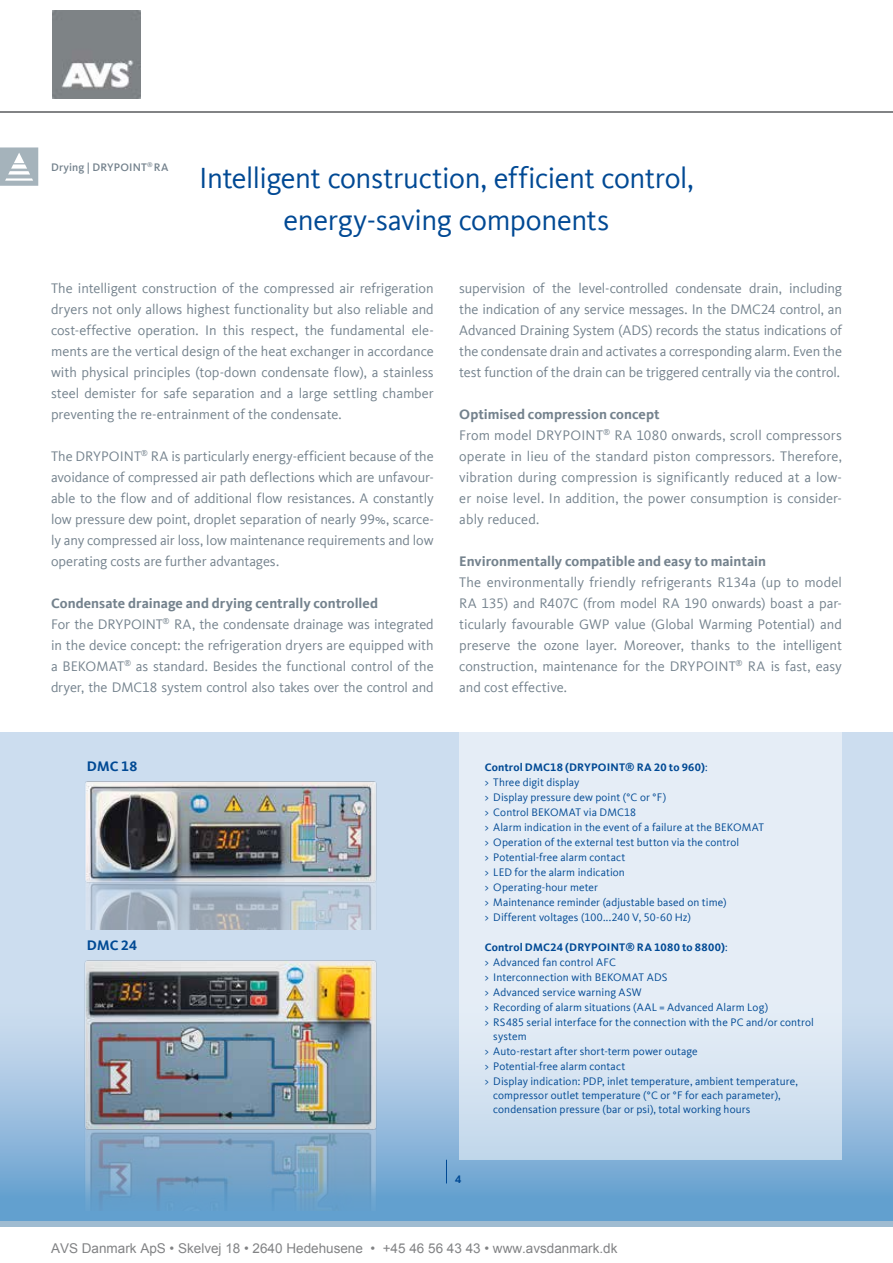
<style>
.page{position:relative;width:893px;height:1263px;background:#fff}
.page>*{position:absolute;margin:0;border:0;box-sizing:border-box;transform-origin:0 0}
.t1{font:30px/42px "Kievit Offc Pro";letter-spacing:-.015em;color:#004994;text-align:center}
.t2{font:14.25px/21px "Kievit Offc Pro";color:#74828d;text-align:justify}
.t3{font:700 14.25px "Kievit Offc Pro";color:#74828d}
.t4{font:700 14.25px "Kievit Offc Pro";letter-spacing:.005em;color:#004994}
.t5{font:13.5px "Arial";color:#828385}
.t6{font:11.25px/15px "Kievit Offc Pro";letter-spacing:.01em;color:#004994}
.t7{font:700 11.25px "Kievit Offc Pro";letter-spacing:.015em;color:#004994}
.t8{font:500 11.25px "Kievit Offc Pro";letter-spacing:.015em;color:#74828d}
.s1{font-weight:700}
.s2{font-weight:400}
</style>
<div class="page">
<svg style="left:0;top:733px;width:893px;height:489px;background:#abc9e4"></svg>
<svg style="left:0;top:147px;width:38px;height:39px"></svg>
<svg style="left:459px;top:733px;width:383px;height:427px;background:#dfe9f4"></svg>
<img style="left:79px;top:885px;width:302px;height:45px">
<img style="left:79px;top:777px;width:302px;height:108px">
<img style="left:79px;top:1131px;width:301px;height:79px">
<img style="left:79px;top:957px;width:301px;height:174px">
<svg style="left:446px;top:1160px;width:1px;height:23px"></svg>
<img style="left:53px;top:11px;width:88px;height:88px">
<p class="t8" style="left:51px;top:160px;width:119px">Drying | DRYPOINT<sup>®</sup> RA</p>
<h1 class="t1" style="left:199px;top:156px;width:496px">Intelligent construction, efficient control, energy-saving components</h1>
<p class="t2" style="left:51px;top:277px;width:384px">The intelligent construction of the compressed air refrigeration dryers not only allows highest functionality but also reliable and cost-effective operation. In this respect, the fundamental ele&shy;ments are the vertical design of the heat exchanger in accordance with physical principles (top-down condensate flow), a stainless steel demister for safe separation and a large settling chamber preventing the re-entrainment of the condensate.</p>
<p class="t2" style="left:51px;top:445px;width:384px">The DRYPOINT<sup>®</sup> RA is particularly energy-efficient because of the avoidance of compressed air path deflections which are unfavour&shy;able to the flow and of additional flow resistances. A constantly low pressure dew point, droplet separation of nearly 99%, scarce&shy;ly any compressed air loss, low maintenance requirements and low operating costs are further advantages.</p>
<p class="t2" style="left:51px;top:592px;width:384px;text-align:left"><span class="s1">Condensate drainage and drying centrally controlled<br></span>For the DRYPOINT<sup>®</sup> RA, the condensate drainage was integrated in the device concept: the refrigeration dryers are equipped with a BEKOMAT<sup>®</sup> as standard. Besides the functional control of the dryer, the DMC18 system control also takes over the control and</p>
<p class="t2" style="left:459px;top:277px;width:384px">supervision of the level-controlled condensate drain, including the indication of any service messages. In the DMC24 control, an Advanced Draining System (ADS) records the status indications of the condensate drain and activates a corresponding alarm. Even the test function of the drain can be triggered centrally via the control.</p>
<p class="t2" style="left:459px;top:403px;width:384px;text-align:left"><span class="s1">Optimised compression concept<br></span>From model DRYPOINT<sup>®</sup> RA 1080 onwards, scroll compressors operate in lieu of the standard piston compressors. Therefore, vibration during compression is significantly reduced at a low&shy;er noise level. In addition, the power consumption is consider&shy;ably reduced.</p>
<p class="t3" style="left:459px;top:552px;width:308px">Environmentally compatible and easy to maintain</p>
<p class="t2" style="left:459px;top:571px;width:384px">The environmentally friendly refrigerants R134a (up to model RA 135) and R407C (from model RA 190 onwards) boast a par&shy;ticularly favourable GWP value (Global Warming Potential) and preserve the ozone layer. Moreover, thanks to the intelligent construction, maintenance for the DRYPOINT<sup>®</sup> RA is fast, easy and cost effective.</p>
<p class="t4" style="left:87px;top:758px;width:52px">DMC 18</p>
<p class="t4" style="left:87px;top:936px;width:52px">DMC 24</p>
<p class="t7" style="left:455px;top:1173px;width:8px">4</p>
<p class="t6" style="left:485px;top:760px;width:281px"><span class="s1">Control DMC18 (DRYPOINT® RA 20 to 960)</span>:<br>&gt; Three digit display<br>&gt; Display pressure dew point (°C or °F)<br>&gt; Control BEKOMAT via DMC18<br>&gt; Alarm indication in the event of a failure at the BEKOMAT &gt; Operation of the external test button via the control<br>&gt; Potential-free alarm contact<br>&gt; LED for the alarm indication<br>&gt; Operating-hour meter<br>&gt; Maintenance reminder (adjustable based on time)<br>&gt; Different voltages (100...240 V, 50-60 Hz)</p>
<p class="t7" style="left:485px;top:940px;width:244px">Control DMC24 (DRYPOINT® RA 1080 to 8800)<span class="s2">:</span></p>
<p class="t6" style="left:485px;top:954px;width:133px">&gt; Advanced fan control AFC</p>
<p class="t6" style="left:485px;top:969px;width:184px">&gt; Interconnection with BEKOMAT ADS</p>
<p class="t6" style="left:485px;top:984px;width:159px">&gt; Advanced service warning ASW</p>
<p class="t6" style="left:485px;top:999px;width:285px">&gt; Recording of alarm situations (AAL = Advanced Alarm Log)</p>
<p class="t6" style="left:485px;top:1014px;width:331px">&gt; RS485 serial interface for the connection with the PC and/or control</p>
<p class="t6" style="left:493px;top:1028px;width:35px">system</p>
<p class="t6" style="left:485px;top:1043px;width:214px">&gt; Auto-restart after short-term power outage</p>
<p class="t6" style="left:485px;top:1058px;width:142px">&gt; Potential-free alarm contact</p>
<p class="t6" style="left:485px;top:1073px;width:315px">&gt; Display indication: PDP, inlet temperature, ambient temperature,</p>
<p class="t6" style="left:493px;top:1088px;width:289px">compressor outlet temperature (°C or °F for each parameter),</p>
<p class="t6" style="left:493px;top:1102px;width:259px">condensation pressure (bar or psi), total working hours</p>
<p class="t5" style="left:51px;top:1240px;width:568px">AVS Danmark ApS • Skelvej 18 • 2640 Hedehusene • +45 46 56 43 43 • www.avsdanmark.dk</p>
</div>
